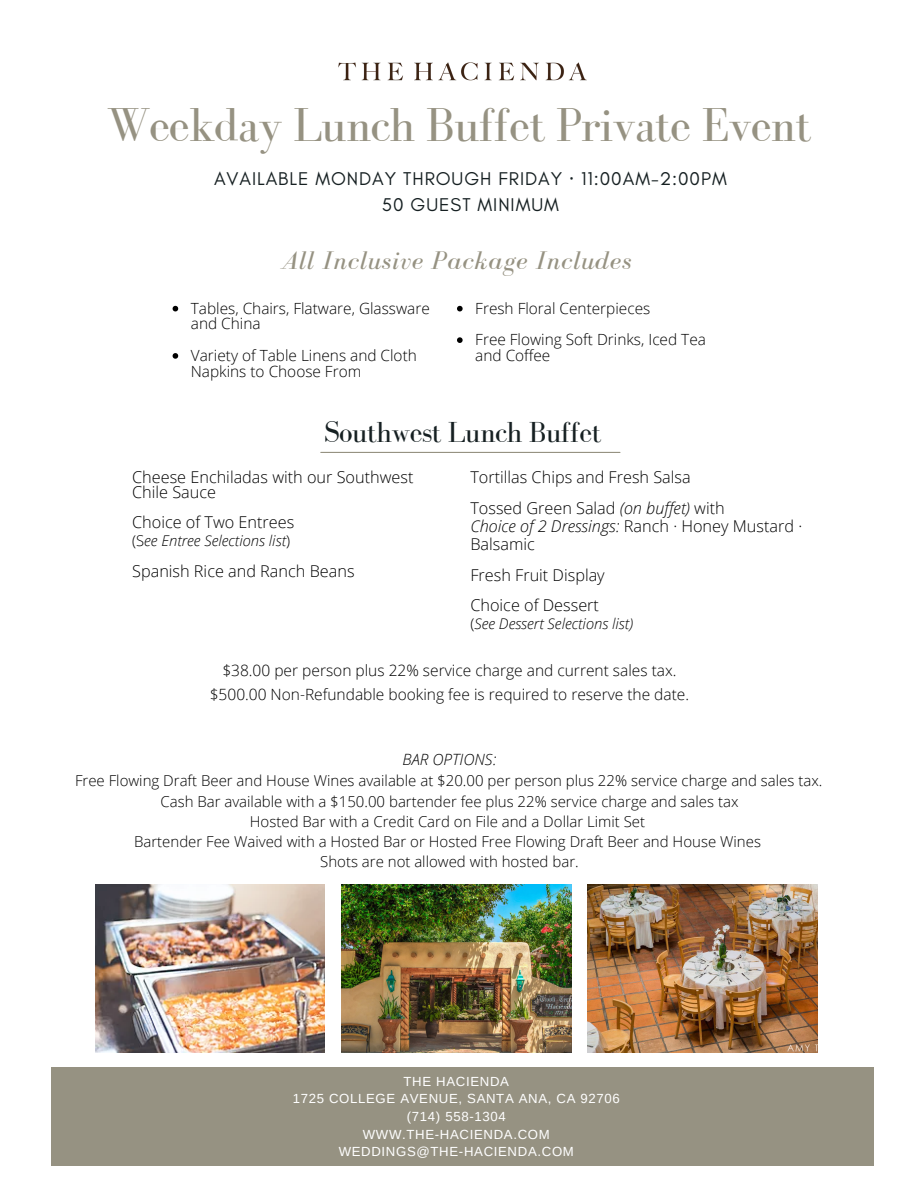
<style>
.page{position:relative;width:918px;height:1188px;background:#fff}
.page>*{position:absolute;margin:0;border:0;box-sizing:border-box;transform-origin:0 0}
.t1{font:49.05px "Bodoni FLF";letter-spacing:-.03em;color:#969282}
.t2{font:29.85px "Bodoni FLF";letter-spacing:-.03em;color:#162022}
.t3{font:italic 26.4px "Bodoni FLF";letter-spacing:.03em;color:#969282}
.t4{font:18.9px "Glacial Indifference";letter-spacing:.05em;color:#162022}
.t5{font:300 16.2px/18px "Open Sans";color:#000}
.t6{font:300 15.6px "Open Sans";color:#000}
.t7{font:italic 300 15.6px "Open Sans";color:#000}
.t8{font:300 15.45px/15.8px "Open Sans";color:#000}
.t9{font:300 15px "Open Sans";color:#000}
.t10{font:italic 300 14.7px "Open Sans";color:#000}
.t11{font:13.2px "Arimo";letter-spacing:.05em;color:#fff}
.s1{font-family:"Noto Sans"}
.s2{font-style:normal}
.s3{font-style:italic}
</style>
<div class="page">
<div style="left:52px;top:1067px;width:822px;height:99px;background:#969282"></div>
<img style="left:338px;top:62px;width:249px;height:19px">
<hr style="left:321px;top:452px;width:299px;height:1px;background:#969282">
<img style="left:95px;top:885px;width:230px;height:168px">
<img style="left:342px;top:885px;width:229px;height:168px">
<img style="left:588px;top:885px;width:229px;height:168px">
<svg style="left:173px;top:306px;width:5px;height:5px"></svg>
<svg style="left:173px;top:353px;width:5px;height:6px"></svg>
<svg style="left:457px;top:306px;width:6px;height:5px"></svg>
<svg style="left:457px;top:337px;width:6px;height:6px"></svg>
<p class="t1" style="left:107px;top:98px;width:707px">Weekday Lunch Buffet Private Event</p>
<p class="t4" style="left:214px;top:167px;width:514px">AVAILABLE MONDAY THROUGH FRIDAY <span class="s1">·</span> 11:00AM-2:00PM</p>
<p class="t4" style="left:382px;top:193px;width:179px">50 GUEST MINIMUM</p>
<p class="t3" style="left:281px;top:246px;width:352px">All Inclusive Package Includes</p>
<p class="t8" style="left:191px;top:300px;width:240px">Tables, Chairs, Flatware, Glassware and China</p>
<p class="t8" style="left:191px;top:347px;width:228px">Variety of Table Linens and Cloth<br>Napkins to Choose From</p>
<p class="t8" style="left:475px;top:300px;width:177px">Fresh Floral Centerpieces</p>
<p class="t8" style="left:475px;top:331px;width:232px">Free Flowing Soft Drinks, Iced Tea and Coffee</p>
<p class="t2" style="left:324px;top:416px;width:279px">Southwest Lunch Buffet</p>
<p class="t5" style="left:132px;top:468px;width:283px">Cheese Enchiladas with our Southwest</p>
<p class="t5" style="left:132px;top:483px;width:85px">Chile Sauce</p>
<p class="t5" style="left:132px;top:513px;width:164px">Choice of Two Entrees</p>
<p class="t10" style="left:132px;top:530px;width:159px"><span class="s2">(S</span>ee Entree Selections list<span class="s2">)</span></p>
<p class="t5" style="left:132px;top:561px;width:224px">Spanish Rice and Ranch Beans</p>
<p class="t5" style="left:470px;top:468px;width:222px">Tortillas Chips and Fresh Salsa</p>
<p class="t5" style="left:470px;top:498px;width:256px">Tossed Green Salad <span class="s3">(on buffet)</span> with</p>
<p class="t5" style="left:470px;top:516px;width:333px"><span class="s3">Choice of 2 Dressings:</span> Ranch · Honey Mustard ·<br>Balsamic</p>
<p class="t5" style="left:470px;top:566px;width:136px">Fresh Fruit Display</p>
<p class="t5" style="left:470px;top:596px;width:130px">Choice of Dessert</p>
<p class="t10" style="left:470px;top:614px;width:164px"><span class="s2">(</span>See Dessert Selections list)</p>
<p class="t6" style="left:222px;top:659px;width:456px">$38.00 per person plus 22% service charge and current sales tax.</p>
<p class="t6" style="left:210px;top:683px;width:481px">$500.00 Non-Refundable booking fee is required to reserve the date.</p>
<p class="t7" style="left:403px;top:748px;width:95px">BAR OPTIONS:</p>
<p class="t9" style="left:75px;top:770px;width:749px">Free Flowing Draft Beer and House Wines available at $20.00 per person plus 22% service charge and sales tax.</p>
<p class="t9" style="left:160px;top:790px;width:580px">Cash Bar available with a $150.00 bartender fee plus 22% service charge and sales tax</p>
<p class="t9" style="left:250px;top:811px;width:397px">Hosted Bar with a Credit Card on File and a Dollar Limit Set</p>
<p class="t9" style="left:134px;top:831px;width:628px">Bartender Fee Waived with a Hosted Bar or Hosted Free Flowing Draft Beer and House Wines</p>
<p class="t9" style="left:320px;top:851px;width:260px">Shots are not allowed with hosted bar.</p>
<p class="t11" style="left:404px;top:1074px;width:107px">THE HACIENDA</p>
<p class="t11" style="left:293px;top:1092px;width:329px">1725 COLLEGE AVENUE, SANTA ANA, CA 92706</p>
<p class="t11" style="left:407px;top:1109px;width:100px">(714) 558-1304</p>
<p class="t11" style="left:363px;top:1127px;width:188px">WWW.THE-HACIENDA.COM</p>
<p class="t11" style="left:339px;top:1144px;width:237px">WEDDINGS@THE-HACIENDA.COM</p>
</div>
